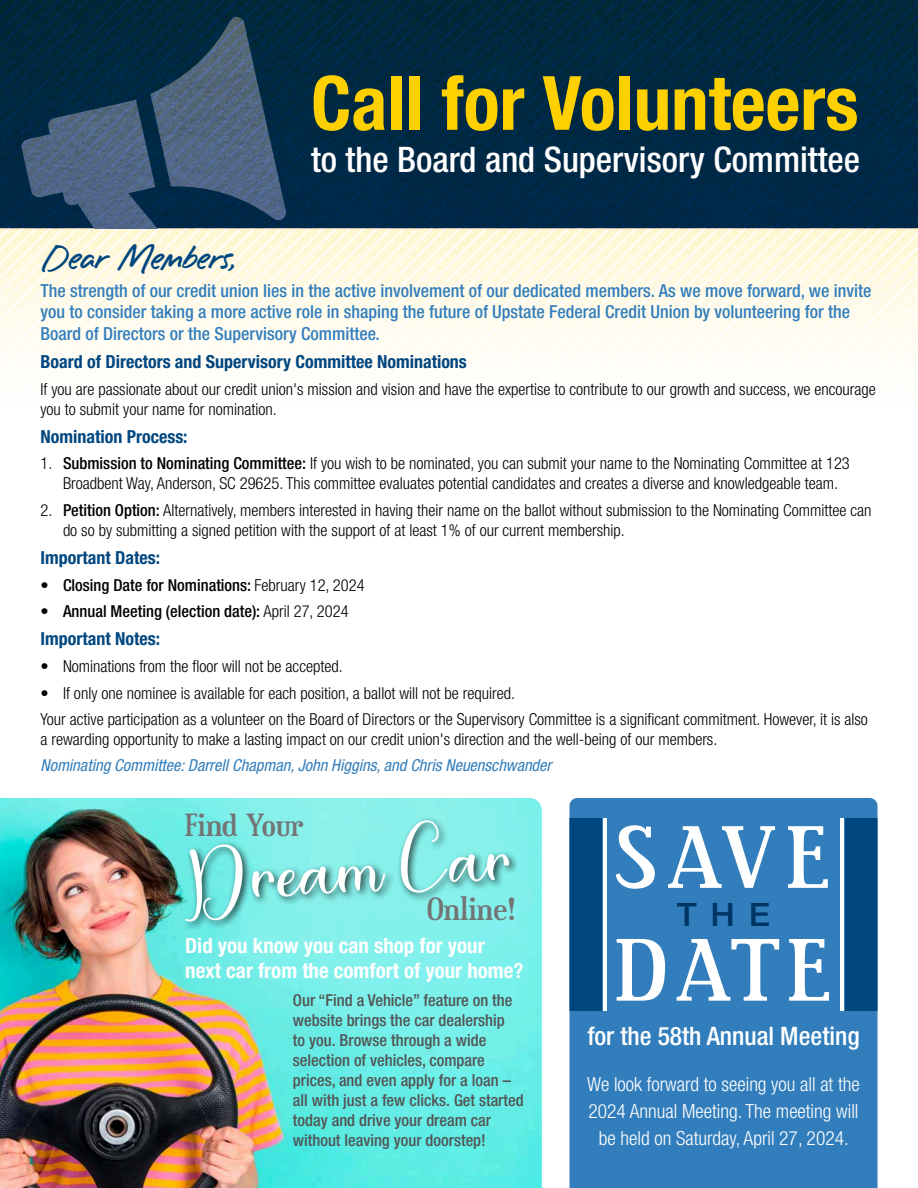
<style>
.page{position:relative;width:918px;height:1188px;background:#fff}
.page>*{position:absolute;margin:0;border:0;box-sizing:border-box;transform-origin:0 0}
.t1{font:80.7px "Sexsmith";letter-spacing:.06em;color:#fff;scale:1.68 1}
.t2{font:700 condensed 75px "Helvetica Neue LT Std";color:#ffd000}
.t3{font:500 condensed 35.25px "Helvetica Neue LT Std";color:#fff}
.t4{font:500 32.25px "Helvetica Neue LT Std";color:#003666;scale:1.05 1}
.t5{font:29.4px "Sexsmith";color:#737575;scale:1.5 1}
.t6{font:27px "Hello America";color:#00467f}
.t7{font:500 condensed 25.5px "Helvetica Neue LT Std";color:#fff}
.t8{font:700 condensed 21px/25.2px "Helvetica Neue LT Std";color:#fff}
.t9{font:300 condensed 19.5px/26.5px "Helvetica Neue LT Std";color:#fff;text-align:center}
.t10{font:500 condensed 18px/21.6px "Helvetica Neue LT Std";color:#327ebc}
.t11{font:700 condensed 18px "Helvetica Neue LT Std";color:#00467f}
.t12{font:300 condensed 16.5px/19.8px "Helvetica Neue LT Std";color:#000}
.t13{font:500 condensed 16.5px/20px "Helvetica Neue LT Std";color:#535454}
.t14{font:500 condensed 16.5px "Helvetica Neue LT Std";color:#000}
.t15{font:italic condensed 16.5px "Helvetica Neue LT Std";color:#327ebc}
.s1{font-weight:500}
.s2{font-weight:300}
</style>
<div class="page">
<svg style="left:239px;top:228px;width:679px;height:127px"></svg>
<svg style="left:246px;top:231px;width:672px;height:124px"></svg>
<svg style="left:253px;top:238px;width:665px;height:117px"></svg>
<svg style="left:260px;top:245px;width:658px;height:110px"></svg>
<svg style="left:267px;top:252px;width:651px;height:103px"></svg>
<svg style="left:273px;top:259px;width:645px;height:96px"></svg>
<svg style="left:280px;top:265px;width:638px;height:90px"></svg>
<svg style="left:287px;top:272px;width:631px;height:83px"></svg>
<svg style="left:294px;top:279px;width:624px;height:76px"></svg>
<svg style="left:301px;top:286px;width:617px;height:69px"></svg>
<svg style="left:308px;top:293px;width:610px;height:62px"></svg>
<svg style="left:314px;top:300px;width:604px;height:55px"></svg>
<svg style="left:321px;top:306px;width:597px;height:49px"></svg>
<svg style="left:328px;top:313px;width:590px;height:42px"></svg>
<svg style="left:335px;top:320px;width:583px;height:35px"></svg>
<svg style="left:342px;top:327px;width:576px;height:28px"></svg>
<svg style="left:349px;top:334px;width:569px;height:21px"></svg>
<svg style="left:355px;top:341px;width:563px;height:14px"></svg>
<img style="left:0;top:798px;width:542px;height:390px">
<div style="left:182px;top:840px;width:213px;height:91px;background:#000;opacity:.75"></div>
<svg style="left:185px;top:844px;width:58px;height:78px"></svg>
<svg style="left:252px;top:866px;width:133px;height:31px"></svg>
<div style="left:397px;top:816px;width:122px;height:86px;background:#000;opacity:.75"></div>
<svg style="left:401px;top:820px;width:108px;height:73px;background:#8fe2de"></svg>
<svg style="left:0;top:0;width:918px;height:228px;background:#002842"></svg>
<svg style="left:21px;top:17px;width:265px;height:211px;background:#274661"></svg>
<div style="left:569px;top:798px;width:308px;height:390px;background:#327ebc"></div>
<div style="left:569px;top:818px;width:32px;height:192px;background:#00467f"></div>
<hr style="left:603px;top:818px;width:3px;height:192px;background:#fff">
<div style="left:846px;top:818px;width:32px;height:192px;background:#00467f"></div>
<hr style="left:841px;top:818px;width:3px;height:192px;background:#fff">
<p class="t2" style="left:311px;top:58px;width:549px">Call for Volunteers</p>
<p class="t3" style="left:311px;top:139px;width:551px">to the Board and Supervisory Committee</p>
<p class="t6" style="left:40px;top:243px;width:194px">Dear Members,</p>
<p class="t10" style="left:40px;top:279px;width:832px">The strength of our credit union lies in the active involvement of our dedicated members. As we move forward, we invite you to consider taking a more active role in shaping the future of Upstate Federal Credit Union by volunteering for the<br>Board of Directors or the Supervisory Committee.</p>
<p class="t11" style="left:40px;top:351px;width:428px">Board of Directors and Supervisory Committee Nominations</p>
<p class="t12" style="left:40px;top:379px;width:837px">If you are passionate about our credit union's mission and vision and have the expertise to contribute to our growth and success, we encourage you to submit your name for nomination.</p>
<p class="t11" style="left:40px;top:426px;width:149px">Nomination Process:</p>
<p class="t12" style="left:63px;top:454px;width:788px;text-indent:-22px">1. <span class="s1">Submission to Nominating Committee:</span> If you wish to be nominated, you can submit your name to the Nominating Committee at 123<br>Broadbent Way, Anderson, SC 29625. This committee evaluates potential candidates and creates a diverse and knowledgeable team.</p>
<p class="t12" style="left:63px;top:500px;width:810px;text-indent:-22px">2. <span class="s1">Petition Option:</span> Alternatively, members interested in having their name on the ballot without submission to the Nominating Committee can do so by submitting a signed petition with the support of at least 1% of our current membership.</p>
<p class="t11" style="left:40px;top:547px;width:121px">Important Dates:</p>
<p class="t14" style="left:40px;top:575px;width:326px"><span class="s2">•</span> Closing Date for Nominations: <span class="s2">February 12, 2024</span></p>
<p class="t14" style="left:40px;top:601px;width:310px"><span class="s2">•</span> Annual Meeting (election date): <span class="s2">April 27, 2024</span></p>
<p class="t11" style="left:40px;top:628px;width:121px">Important Notes:</p>
<p class="t12" style="left:40px;top:656px;width:304px">• Nominations from the floor will not be accepted.</p>
<p class="t12" style="left:40px;top:683px;width:476px">• If only one nominee is available for each position, a ballot will not be required.</p>
<p class="t12" style="left:40px;top:709px;width:829px">Your active participation as a volunteer on the Board of Directors or the Supervisory Committee is a significant commitment. However, it is also a rewarding opportunity to make a lasting impact on our credit union's direction and the well-being of our members.</p>
<p class="t15" style="left:40px;top:756px;width:512px">Nominating Committee: Darrell Chapman, John Higgins, and Chris Neuenschwander</p>
<p class="t5" style="left:185px;top:809px;width:80px">Find Your</p>
<p class="t5" style="left:427px;top:893px;width:61px">Online!</p>
<p class="t8" style="left:185px;top:932px;width:340px">Did you know you can shop for your next car from the comfort of your home?</p>
<p class="t13" style="left:293px;top:990px;width:232px">Our “Find a Vehicle” feature on the website brings the car dealership<br>to you. Browse through a wide selection of vehicles, compare prices, and even apply for a loan – all with just a few clicks. Get started today and drive your dream car without leaving your doorstep!</p>
<p class="t1" style="left:616px;top:813px;width:129px">SAVE</p>
<p class="t4" style="left:677px;top:896px;width:90px">THE</p>
<p class="t1" style="left:615px;top:926px;width:131px">DATE</p>
<p class="t7" style="left:587px;top:1020px;width:274px">for the 58th Annual Meeting</p>
<p class="t9" style="left:587px;top:1071px;width:274px">We look forward to seeing you all at the<br>2024 Annual Meeting. The meeting will be held on Saturday, April 27, 2024.</p>
</div>
